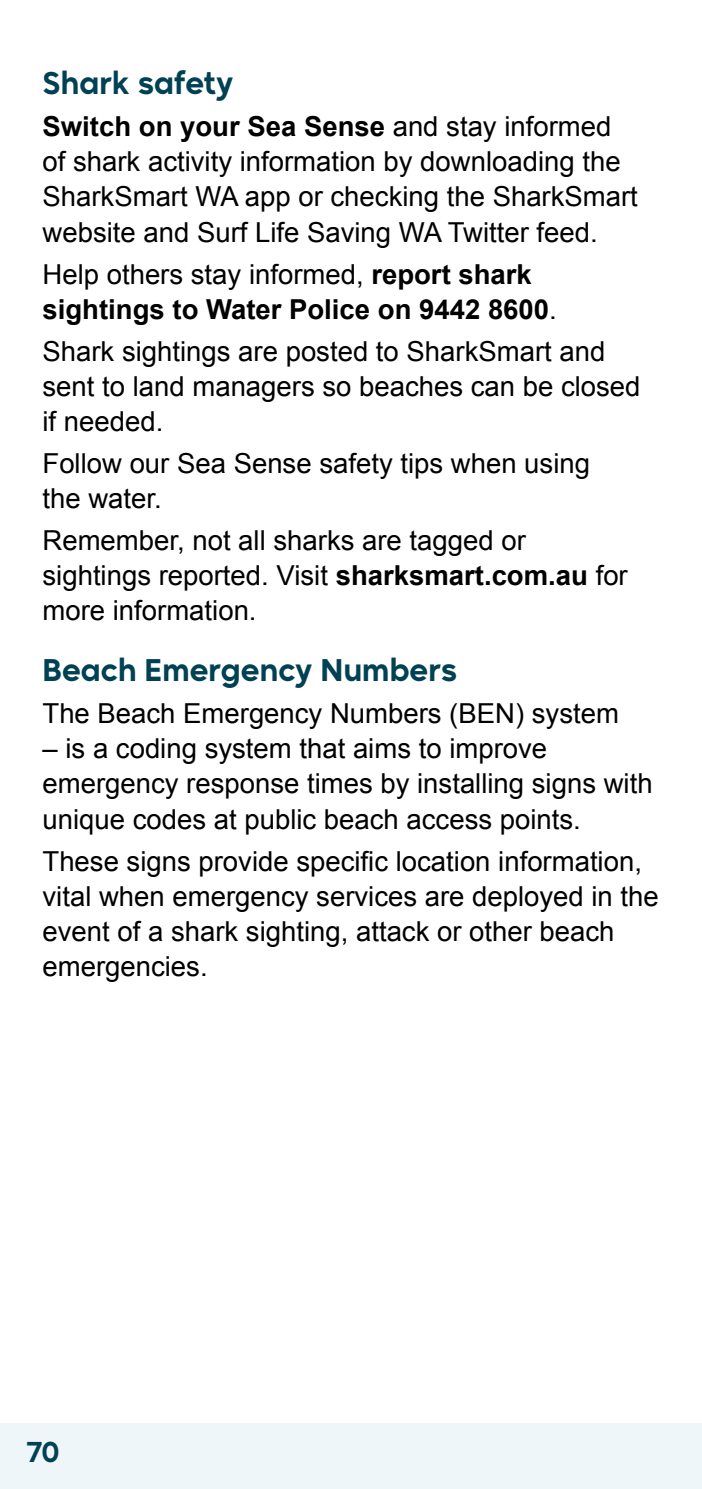
<style>
.page{position:relative;width:702px;height:1489px;background:#fff}
.page>*{position:absolute;margin:0;border:0;box-sizing:border-box;transform-origin:0 0}
.t1{font:600 30px "Madani";letter-spacing:.005em;color:#004153}
.t2{font:27.5px/35px "Arial";color:#000}
.t3{font:700 27.5px/35px "Arial";color:#000}
.t4{font:600 27.5px "Madani";color:#004153}
.s1{font-weight:700}
.s2{font-weight:400}
</style>
<div class="page">
<div style="left:0;top:1423px;width:702px;height:65px;background:#eff6f9"></div>
<p class="t1" style="left:43px;top:59px;width:192px">Shark safety</p>
<p class="t2" style="left:43px;top:109px;width:597px"><span class="s1">Switch on your Sea Sense</span> and stay informed of shark activity information by downloading the SharkSmart WA app or checking the SharkSmart website and Surf Life Saving WA Twitter feed.</p>
<p class="t3" style="left:43px;top:257px;width:515px"><span class="s2">Help others stay informed,</span> report shark sightings to Water Police on 9442 8600<span class="s2">.</span></p>
<p class="t2" style="left:43px;top:334px;width:599px">Shark sightings are posted to SharkSmart and sent to land managers so beaches can be closed if needed.</p>
<p class="t2" style="left:43px;top:446px;width:549px">Follow our Sea Sense safety tips when using the water.</p>
<p class="t2" style="left:43px;top:523px;width:586px">Remember, not all sharks are tagged or sightings reported. Visit <span class="s1">sharksmart.com.au</span> for more information.</p>
<p class="t1" style="left:43px;top:645px;width:416px">Beach Emergency Numbers</p>
<p class="t2" style="left:43px;top:696px;width:578px">The Beach Emergency Numbers (BEN) system</p>
<p class="t2" style="left:43px;top:731px;width:611px">– is a coding system that aims to improve emergency response times by installing signs with unique codes at public beach access points.</p>
<p class="t2" style="left:43px;top:843px;width:617px">These signs provide specific location information, vital when emergency services are deployed in the event of a shark sighting, attack or other beach emergencies.</p>
<p class="t4" style="left:27px;top:1428px;width:34px">70</p>
</div>
